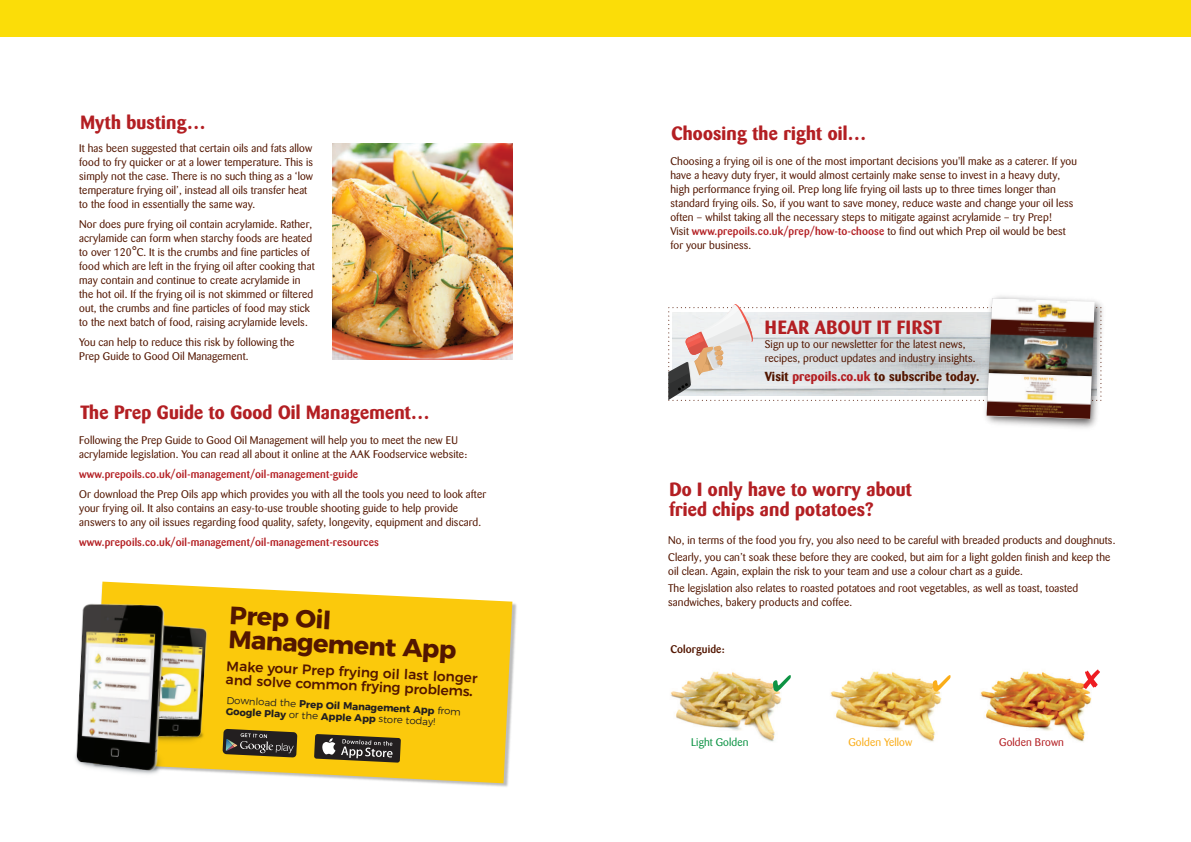
<style>
.page{position:relative;width:1191px;height:842px;background:#fff}
.page>*{position:absolute;margin:0;border:0;box-sizing:border-box;transform-origin:0 0}
.t1{font:700 25.1px/23.6px "Montserrat";color:#531600}
.t2{font:700 19px/20px "Barmeno";letter-spacing:.01em;color:#b31f23}
.t3{font:500 13.8px/13.8px "Montserrat";color:#531600}
.t4{font:700 13px "Barmeno";letter-spacing:.01em;color:#531600}
.t5{font:11px/14px "Barmeno";letter-spacing:.01em;color:#531600}
.t6{font:500 11px "Barmeno";letter-spacing:.01em;color:#b31f23}
.t7{font:11px "Barmeno";letter-spacing:.01em;color:#faad19}
.t8{font:11px "Barmeno";letter-spacing:.01em;color:#0d9344}
.t9{font:11px "Barmeno";letter-spacing:.01em;color:#b31f23}
.t10{font:500 11px "Barmeno";letter-spacing:.01em;color:#531600}
.t11{font:700 10px/11.6px "Montserrat";color:#231f20}
.s1{font-size:13.2px}
.s2{font-weight:700}
.s3{font-weight:300}
.s4{font-weight:500;color:#b31f23}
.s5{color:#b31f23}
</style>
<div class="page">
<img style="left:670px;top:671px;width:112px;height:71px">
<img style="left:333px;top:143px;width:179px;height:216px">
<svg style="left:101px;top:582px;width:411px;height:201px;background:#face27"></svg>
<img style="left:75px;top:598px;width:137px;height:184px">
<svg style="left:314px;top:734px;width:87px;height:29px;background:#665b3c"></svg>
<svg style="left:222px;top:729px;width:75px;height:28px;background:#4f4731"></svg>
<svg style="left:773px;top:675px;width:18px;height:16px"></svg>
<img style="left:830px;top:671px;width:112px;height:71px">
<svg style="left:932px;top:675px;width:18px;height:16px"></svg>
<img style="left:980px;top:671px;width:112px;height:71px">
<svg style="left:1083px;top:669px;width:17px;height:20px"></svg>
<img style="left:987px;top:296px;width:116px;height:132px">
<svg style="left:668px;top:298px;width:434px;height:120px"></svg>
<div style="left:0;top:0;width:1191px;height:37px;background:#fbdd08"></div>
<h2 class="t2" style="left:80px;top:112px;width:127px">Myth busting…</h2>
<p class="t5" style="left:79px;top:141px;width:235px">It has been suggested that certain oils and fats allow food to fry quicker or at a lower temperature. This is simply not the case. There is no such thing as a ‘low temperature frying oil’, instead all oils transfer heat to the food in essentially the same way.</p>
<p class="t5" style="left:79px;top:217px;width:237px">Nor does pure frying oil contain acrylamide. Rather, acrylamide can form when starchy foods are heated to over 120<span class="s1">°</span>C. It is the crumbs and fine particles of food which are left in the frying oil after cooking that may contain and continue to create acrylamide in the hot oil. If the frying oil is not skimmed or filtered out, the crumbs and fine particles of food may stick to the next batch of food, raising acrylamide levels.</p>
<p class="t5" style="left:79px;top:335px;width:217px">You can help to reduce this risk by following the<br>Prep Guide to Good Oil Management.</p>
<h2 class="t2" style="left:80px;top:402px;width:351px">The Prep Guide to Good Oil Management…</h2>
<p class="t5" style="left:79px;top:434px;width:390px">Following the Prep Guide to Good Oil Management will help you to meet the new EU acrylamide legislation. You can read all about it online at the AAK Foodservice website:</p>
<p class="t6" style="left:79px;top:468px;width:280px">www.prepoils.co.uk/oil-management/oil-management-guide</p>
<p class="t5" style="left:79px;top:488px;width:408px">Or download the Prep Oils app which provides you with all the tools you need to look after your frying oil. It also contains an easy-to-use trouble shooting guide to help provide answers to any oil issues regarding food quality, safety, longevity, equipment and discard.</p>
<p class="t6" style="left:79px;top:536px;width:301px">www.prepoils.co.uk/oil-management/oil-management-resources</p>
<h1 class="t1" style="left:230px;top:601px;width:230px;rotate:3deg">Prep Oil<br>Management App</h1>
<p class="t3" style="left:227px;top:657px;width:253px;rotate:3deg">Make your Prep frying oil last longer and solve common frying problems<span class="s2">.</span></p>
<p class="t11" style="left:227px;top:693px;width:236px;rotate:3deg"><span class="s3">Download the</span> Prep Oil Management App <span class="s3">from<br></span>Google Play <span class="s3">or the</span> Apple App <span class="s3">store today!</span></p>
<h2 class="t2" style="left:671px;top:123px;width:197px">Choosing the right oil…</h2>
<p class="t5" style="left:670px;top:155px;width:408px">Choosing a frying oil is one of the most important decisions you'll make as a caterer. If you have a heavy duty fryer, it would almost certainly make sense to invest in a heavy duty, high performance frying oil. Prep long life frying oil lasts up to three times longer than standard frying oils. So, if you want to save money, reduce waste and change your oil less often – whilst taking all the necessary steps to mitigate against acrylamide – try Prep!<br>Visit <span class="s4">www.prepoils.co.uk/prep/how-to-choose</span> to find out which Prep oil would be best for your business.</p>
<h2 class="t2" style="left:765px;top:318px;width:179px">HEAR ABOUT IT FIRST</h2>
<p class="t5" style="left:765px;top:338px;width:212px">Sign up to our newsletter for the latest news, recipes, product updates and industry insights.</p>
<p class="t4" style="left:765px;top:369px;width:216px">Visit <span class="s5">prepoils.co.uk</span> to subscribe today.</p>
<h2 class="t2" style="left:669px;top:480px;width:244px">Do I only have to worry about fried chips and potatoes?</h2>
<p class="t5" style="left:668px;top:531px;width:449px;line-height:17px">No, in terms of the food you fry, you also need to be careful with breaded products and doughnuts.<br>Clearly, you can’t soak these before they are cooked, but aim for a light golden finish and keep the</p>
<p class="t5" style="left:668px;top:562px;width:411px;line-height:17px">oil clean. Again, explain the risk to your team and use a colour chart as a guide.<br>The legislation also relates to roasted potatoes and root vegetables, as well as toast, toasted</p>
<p class="t5" style="left:668px;top:595px;width:185px">sandwiches, bakery products and coffee.</p>
<p class="t10" style="left:670px;top:643px;width:56px">Colorguide:</p>
<p class="t8" style="left:691px;top:736px;width:59px">Light Golden</p>
<p class="t7" style="left:848px;top:736px;width:65px">Golden Yellow</p>
<p class="t9" style="left:999px;top:736px;width:66px">Golden Brown</p>
</div>
